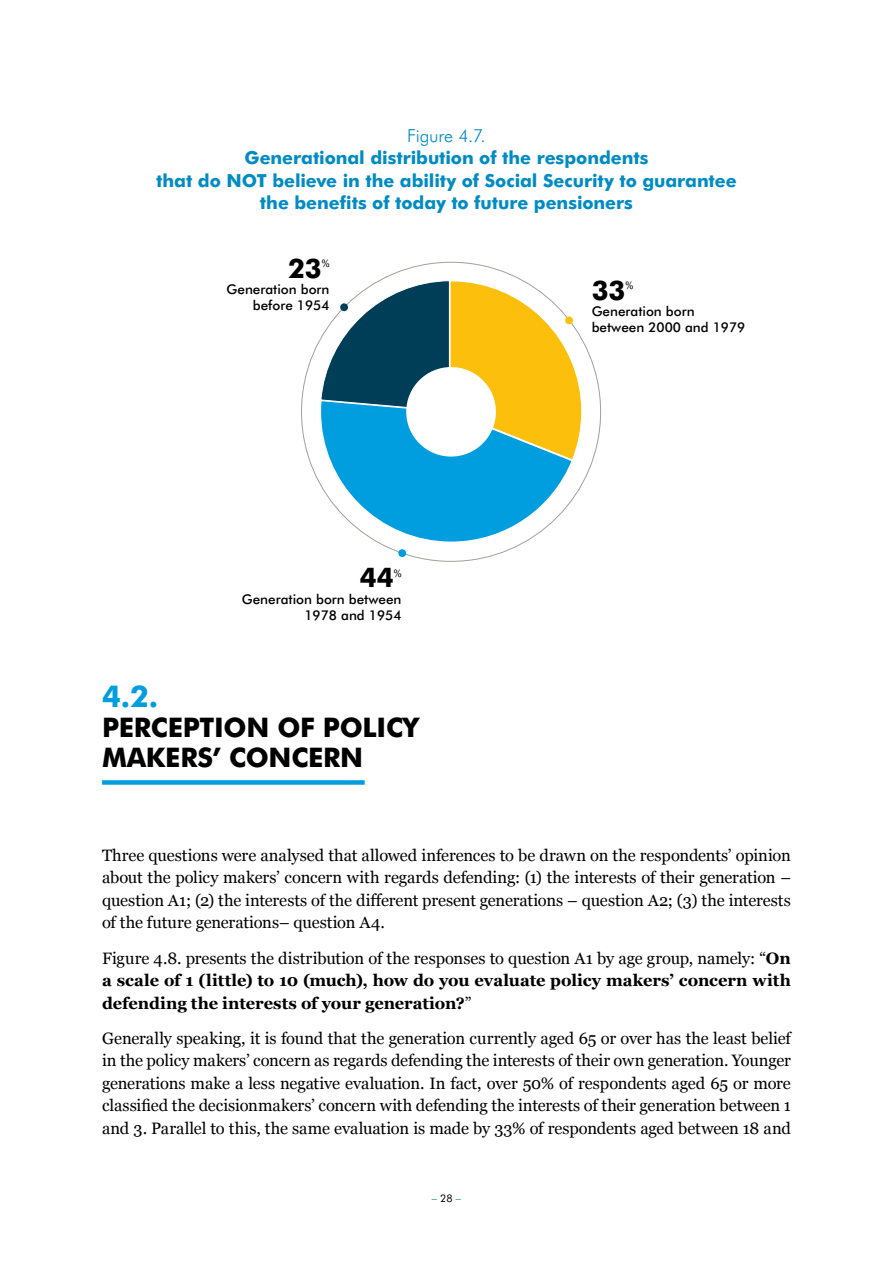
<style>
.page{position:relative;width:893px;height:1263px;background:#fff}
.page>*{position:absolute;margin:0;border:0;box-sizing:border-box;transform-origin:0 0}
.t1{font:800 30px "Futura BT";color:#009ddf}
.t2{font:800 27px/30px "Futura BT";letter-spacing:-.01em;color:#000}
.t3{font:800 18px/22.5px "Futura BT";letter-spacing:-.005em;color:#008bc4;text-align:center}
.t4{font:300 18px "Futura BT";letter-spacing:-.015em;color:#008bc4}
.t5{font:16.5px/22.5px "Georgia";letter-spacing:-.005em;color:#000;text-align:justify}
.t6{font:700 16.5px/22.5px "Georgia";letter-spacing:-.005em;color:#000;text-align:justify}
.t7{font:500 13.5px/16.2px "Futura BT";color:#000;text-align:right}
.t8{font:10.5px "Futura BT";color:#008bc4}
.t9{font:10.5px "Futura BT";color:#000}
.s1{font-weight:400}
.s2{color:#000}
</style>
<div class="page">
<svg style="left:319px;top:279px;width:264px;height:265px"></svg>
<div style="left:406px;top:367px;width:90px;height:90px;background:#fff;border-radius:50%"></div>
<div style="left:398px;top:549px;width:8px;height:8px;background:#009ddf;border-radius:50%"></div>
<div style="left:565px;top:316px;width:8px;height:8px;background:#fcc00c;border-radius:50%"></div>
<div style="left:340px;top:303px;width:8px;height:8px;background:#003d57;border-radius:50%"></div>
<div style="left:102px;top:780px;width:263px;height:5px;background:#009ddf"></div>
<p class="t4" style="left:407px;top:124px;width:80px">Figure 4.7.</p>
<p class="t3" style="left:156px;top:146px;width:582px">Generational distribution of the respondents<br>that do NOT believe in the ability of Social Security to guarantee the benefits of today to future pensioners</p>
<h2 class="t2" style="left:288px;top:252px;width:35px">23</h2>
<p class="t9" style="left:322px;top:257px;width:9px">%</p>
<p class="t7" style="left:227px;top:281px;width:104px">Generation born before 1954</p>
<h2 class="t2" style="left:592px;top:275px;width:35px">33</h2>
<p class="t9" style="left:625px;top:279px;width:9px">%</p>
<p class="t7" style="left:592px;top:303px;width:155px;text-align:left">Generation born between 2000 and 1979</p>
<h2 class="t2" style="left:360px;top:562px;width:35px">44</h2>
<p class="t9" style="left:394px;top:566px;width:9px">%</p>
<p class="t7" style="left:242px;top:590px;width:161px">Generation born between<br>1978 and 1954</p>
<h1 class="t1" style="left:102px;top:677px;width:58px">4.2.</h1>
<h2 class="t2" style="left:102px;top:711px;width:318px">PERCEPTION OF POLICY<br>MAKERS’ CONCERN</h2>
<p class="t5" style="left:102px;top:843px;width:690px">Three questions were analysed that allowed inferences to be drawn on the respondents’ opinion about the policy makers’ concern with regards defending: (1) the interests of their generation – question A1; (2) the interests of the different present generations – question A2; (3) the interests of the future generations– question A4.</p>
<p class="t6" style="left:102px;top:946px;width:690px"><span class="s1">Figure 4.8. presents the distribution of the responses to question A1 by age group, namely: “</span>On a scale of 1 (little) to 10 (much), how do you evaluate policy makers’ concern with defending the interests of your generation?<span class="s1">”</span></p>
<p class="t5" style="left:102px;top:1026px;width:690px">Generally speaking, it is found that the generation currently aged 65 or over has the least belief in the policy makers’ concern as regards defending the interests of their own generation. Younger generations make a less negative evaluation. In fact, over 50% of respondents aged 65 or more classified the decisionmakers’ concern with defending the interests of their generation between 1 and 3. Parallel to this, the same evaluation is made by 33% of respondents aged between 18 and</p>
<p class="t8" style="left:432px;top:1191px;width:31px">– <span class="s2">28</span> –</p>
</div>
